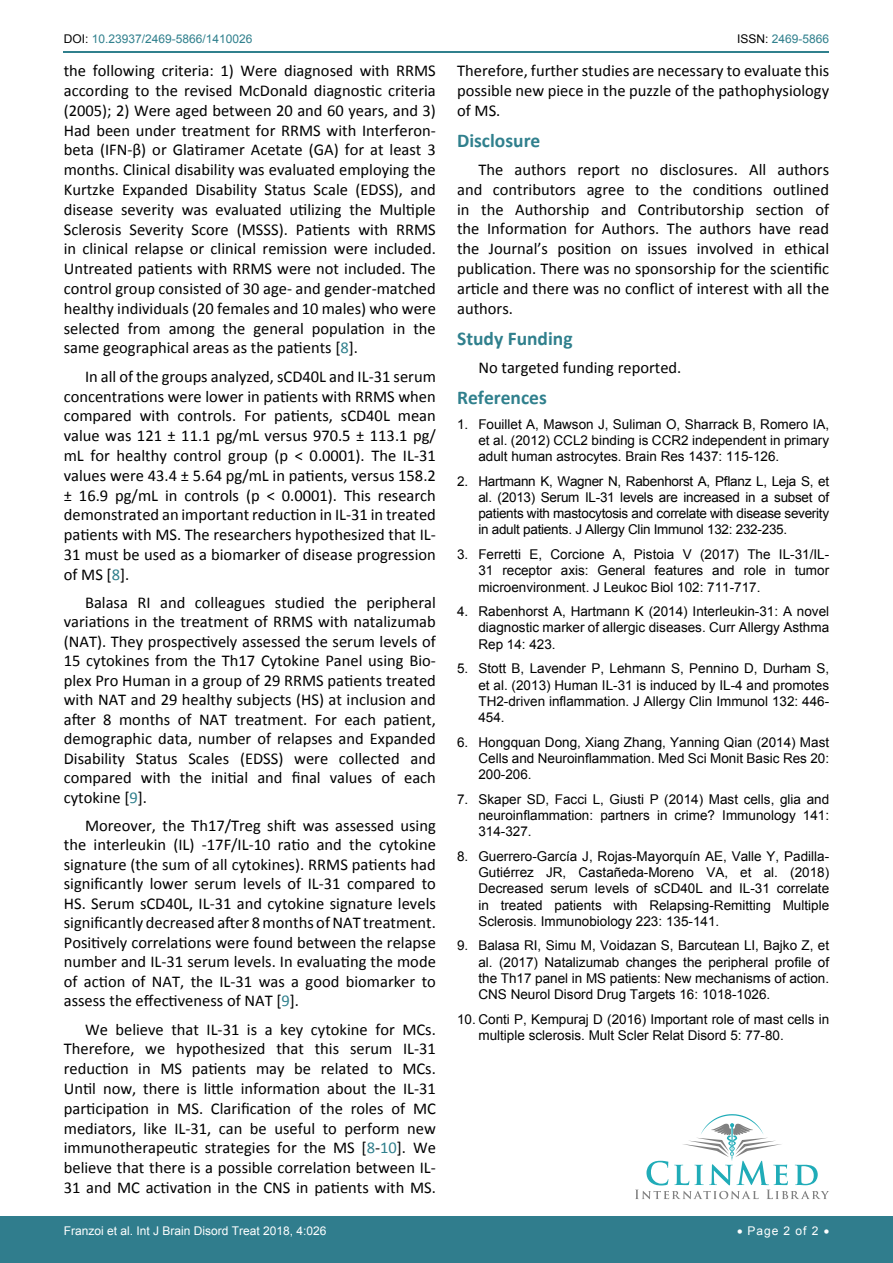
<style>
.page{position:relative;width:893px;height:1263px;background:#fff}
.page>*{position:absolute;margin:0;border:0;box-sizing:border-box;transform-origin:0 0}
.t1{font:700 19.5px "Calibri";color:#30808d}
.t2{font:16.5px/19.8px "Calibri";color:#000;text-align:justify}
.t3{font:13.5px/16.2px "Arial";color:#000;text-align:justify}
.t4{font:12px "Arial";color:#fff}
.t5{font:12px "Arial";color:#30808d}
.s1{color:#000}
.s2{color:#30808d}
</style>
<div class="page">
<hr style="left:64px;top:51px;width:765px;height:2px;background:#30808d">
<div style="left:0;top:1217px;width:893px;height:46px;background:#307d8d"></div>
<svg style="left:635px;top:1114px;width:194px;height:85px"></svg>
<p class="t5" style="left:64px;top:31px;width:190px"><span class="s1">DOI:</span> 10.23937/2469-5866/1410026</p>
<p class="t5" style="left:737px;top:31px;width:94px"><span class="s1">ISSN:</span> 2469-5866</p>
<p class="t2" style="left:64px;top:61px;width:374px">the following criteria: 1) Were diagnosed with RRMS according to the revised McDonald diagnostic criteria (2005); 2) Were aged between 20 and 60 years, and 3)<br>Had been under treatment for RRMS with Interferon&shy;beta (IFN-β) or Glatiramer Acetate (GA) for at least 3 months. Clinical disability was evaluated employing the Kurtzke Expanded Disability Status Scale (EDSS), and disease severity was evaluated utilizing the Multiple Sclerosis Severity Score (MSSS). Patients with RRMS in clinical relapse or clinical remission were included.<br>Untreated patients with RRMS were not included. The control group consisted of 30 age- and gender-matched healthy individuals (20 females and 10 males) who were selected from among the general population in the same geographical areas as the patients [<span class="s2">8</span>].</p>
<p class="t2" style="left:64px;top:366px;width:374px;text-indent:21px">In all of the groups analyzed, sCD40L and IL-31 serum concentrations were lower in patients with RRMS when compared with controls. For patients, sCD40L mean value was 121 ± 11.1 pg/mL versus 970.5 ± 113.1 pg/ mL for healthy control group (p &lt; 0.0001). The IL-31 values were 43.4 ± 5.64 pg/mL in patients, versus 158.2 ± 16.9 pg/mL in controls (p &lt; 0.0001). This research demonstrated an important reduction in IL-31 in treated patients with MS. The researchers hypothesized that IL-31 must be used as a biomarker of disease progression of MS [<span class="s2">8</span>].</p>
<p class="t2" style="left:64px;top:592px;width:374px;text-indent:21px">Balasa RI and colleagues studied the peripheral variations in the treatment of RRMS with natalizumab (NAT). They prospectively assessed the serum levels of 15 cytokines from the Th17 Cytokine Panel using Bio&shy;plex Pro Human in a group of 29 RRMS patients treated with NAT and 29 healthy subjects (HS) at inclusion and after 8 months of NAT treatment. For each patient, demographic data, number of relapses and Expanded Disability Status Scales (EDSS) were collected and compared with the initial and final values of each cytokine [<span class="s2">9</span>].</p>
<p class="t2" style="left:64px;top:816px;width:374px;text-indent:21px">Moreover, the Th17/Treg shift was assessed using the interleukin (IL) -17F/IL-10 ratio and the cytokine signature (the sum of all cytokines). RRMS patients had significantly lower serum levels of IL-31 compared to HS. Serum sCD40L, IL-31 and cytokine signature levels significantly decreased after 8 months of NAT treatment.<br>Positively correlations were found between the relapse number and IL-31 serum levels. In evaluating the mode of action of NAT, the IL-31 was a good biomarker to assess the effectiveness of NAT [<span class="s2">9</span>].</p>
<p class="t2" style="left:64px;top:1019px;width:374px;text-indent:21px">We believe that IL-31 is a key cytokine for MCs.<br>Therefore, we hypothesized that this serum IL-31 reduction in MS patients may be related to MCs.<br>Until now, there is little information about the IL-31 participation in MS. Clarification of the roles of MC mediators, like IL-31, can be useful to perform new immunotherapeutic strategies for the MS [<span class="s2">8</span>-<span class="s2">10</span>]. We believe that there is a possible correlation between IL-31 and MC activation in the CNS in patients with MS.</p>
<p class="t2" style="left:457px;top:61px;width:374px">Therefore, further studies are necessary to evaluate this possible new piece in the puzzle of the pathophysiology of MS.</p>
<p class="t1" style="left:457px;top:128px;width:85px">Disclosure</p>
<p class="t2" style="left:457px;top:160px;width:374px;text-indent:21px">The authors report no disclosures. All authors and contributors agree to the conditions outlined in the Authorship and Contributorship section of the Information for Authors. The authors have read the Journal’s position on issues involved in ethical publication. There was no sponsorship for the scientific article and there was no conflict of interest with all the authors.</p>
<p class="t1" style="left:457px;top:326px;width:117px">Study Funding</p>
<p class="t2" style="left:478px;top:358px;width:205px">No targeted funding reported.</p>
<p class="t1" style="left:457px;top:385px;width:91px">References</p>
<p class="t3" style="left:478px;top:416px;width:352px;text-indent:-21px">1. Fouillet A, Mawson J, Suliman O, Sharrack B, Romero IA, et al. (2012) CCL2 binding is CCR2 independent in primary adult human astrocytes. Brain Res 1437: 115-126.</p>
<p class="t3" style="left:478px;top:473px;width:352px;text-indent:-21px">2. Hartmann K, Wagner N, Rabenhorst A, Pflanz L, Leja S, et al. (2013) Serum IL-31 levels are increased in a subset of patients with mastocytosis and correlate with disease severity in adult patients. J Allergy Clin Immunol 132: 232-235.</p>
<p class="t3" style="left:478px;top:546px;width:352px;text-indent:-21px">3. Ferretti E, Corcione A, Pistoia V (2017) The IL-31/IL-31 receptor axis: General features and role in tumor microenvironment. J Leukoc Biol 102: 711-717.</p>
<p class="t3" style="left:478px;top:603px;width:352px;text-indent:-21px">4. Rabenhorst A, Hartmann K (2014) Interleukin-31: A novel diagnostic marker of allergic diseases. Curr Allergy Asthma Rep 14: 423.</p>
<p class="t3" style="left:478px;top:661px;width:352px;text-indent:-21px">5. Stott B, Lavender P, Lehmann S, Pennino D, Durham S, et al. (2013) Human IL-31 is induced by IL-4 and promotes TH2-driven inflammation. J Allergy Clin Immunol 132: 446- 454.</p>
<p class="t3" style="left:478px;top:734px;width:352px;text-indent:-21px">6. Hongquan Dong, Xiang Zhang, Yanning Qian (2014) Mast Cells and Neuroinflammation. Med Sci Monit Basic Res 20:<br>200-206.</p>
<p class="t3" style="left:478px;top:791px;width:352px;text-indent:-21px">7. Skaper SD, Facci L, Giusti P (2014) Mast cells, glia and neuroinflammation: partners in crime? Immunology 141:<br>314-327.</p>
<p class="t3" style="left:478px;top:848px;width:352px;text-indent:-21px">8. Guerrero-García J, Rojas-Mayorquín AE, Valle Y, Padilla-Gutiérrez JR, Castañeda-Moreno VA, et al. (2018)<br>Decreased serum levels of sCD40L and IL-31 correlate in treated patients with Relapsing-Remitting Multiple Sclerosis. Immunobiology 223: 135-141.</p>
<p class="t3" style="left:478px;top:938px;width:352px;text-indent:-21px">9. Balasa RI, Simu M, Voidazan S, Barcutean LI, Bajko Z, et al. (2017) Natalizumab changes the peripheral profile of the Th17 panel in MS patients: New mechanisms of action.<br>CNS Neurol Disord Drug Targets 16: 1018-1026.</p>
<p class="t3" style="left:478px;top:1011px;width:352px;text-indent:-21px">10. Conti P, Kempuraj D (2016) Important role of mast cells in multiple sclerosis. Mult Scler Relat Disord 5: 77-80.</p>
<p class="t4" style="left:64px;top:1223px;width:264px">Franzoi et al. Int J Brain Disord Treat 2018, 4:026</p>
<p class="t4" style="left:737px;top:1223px;width:94px">• Page 2 of 2 •</p>
</div>
